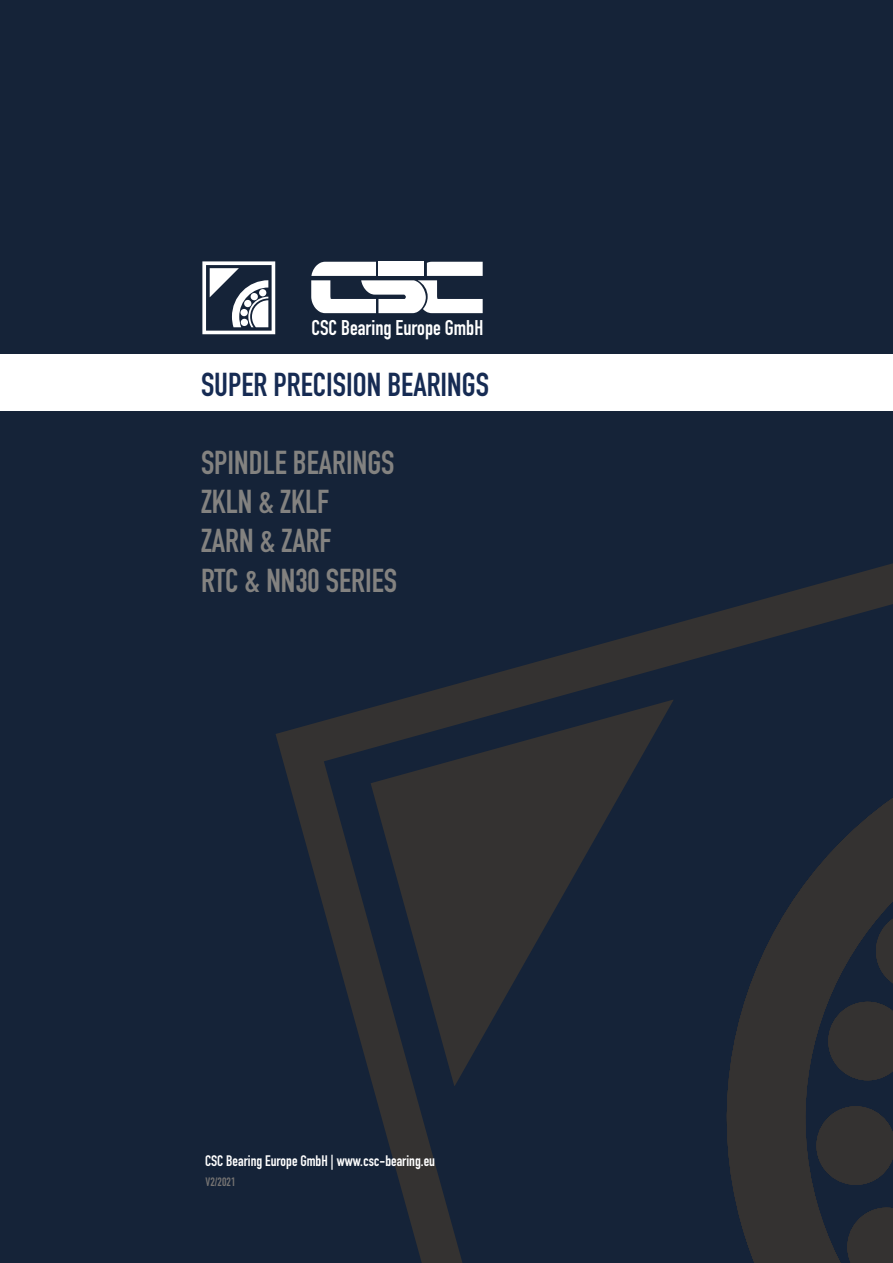
<style>
.page{position:relative;width:893px;height:1263px;background:#152338}
.page>*{position:absolute;margin:0;border:0;box-sizing:border-box;transform-origin:0 0}
.t1{font:700 32.7px/39.2px "DIN Condensed";color:#838280}
.t2{font:700 32.7px "DIN Condensed";color:#162b53}
.t3{font:700 21px "DIN Condensed";color:#fff}
.t4{font:700 15px "DIN Condensed";color:#fff}
.t5{font:700 12px "DIN Condensed";color:#757372}
</style>
<div class="page">
<svg style="left:276px;top:525px;width:617px;height:738px;background:#1a2536"></svg>
<svg style="left:371px;top:700px;width:302px;height:386px;background:#242a34"></svg>
<svg style="left:683px;top:740px;width:210px;height:523px;background:#202835"></svg>
<svg style="left:812px;top:907px;width:81px;height:356px;background:#272c33"></svg>
<svg style="left:311px;top:262px;width:172px;height:51px"></svg>
<svg style="left:202px;top:261px;width:73px;height:73px"></svg>
<div style="left:259px;top:289px;width:7px;height:7px;background:#fff;border-radius:50%"></div>
<div style="left:251px;top:293px;width:7px;height:7px;background:#fff;border-radius:50%"></div>
<div style="left:244px;top:300px;width:7px;height:7px;background:#fff;border-radius:50%"></div>
<div style="left:241px;top:319px;width:7px;height:7px;background:#fff;border-radius:50%"></div>
<div style="left:240px;top:309px;width:8px;height:7px;background:#fff;border-radius:50%"></div>
<div style="left:0;top:355px;width:893px;height:56px;background:#fff"></div>
<p class="t3" style="left:312px;top:320px;width:173px">CSC Bearing Europe GmbH</p>
<p class="t2" style="left:201px;top:372px;width:289px">SUPER PRECISION BEARINGS</p>
<p class="t1" style="left:201px;top:447px;width:198px">SPINDLE BEARINGS<br>ZKLN &amp; ZKLF<br>ZARN &amp; ZARF<br>RTC &amp; NN30 SERIES</p>
<p class="t4" style="left:205px;top:1155px;width:231px">CSC Bearing Europe GmbH | www.csc-bearing.eu</p>
<p class="t5" style="left:206px;top:1178px;width:31px">V2/2021</p>
</div>
